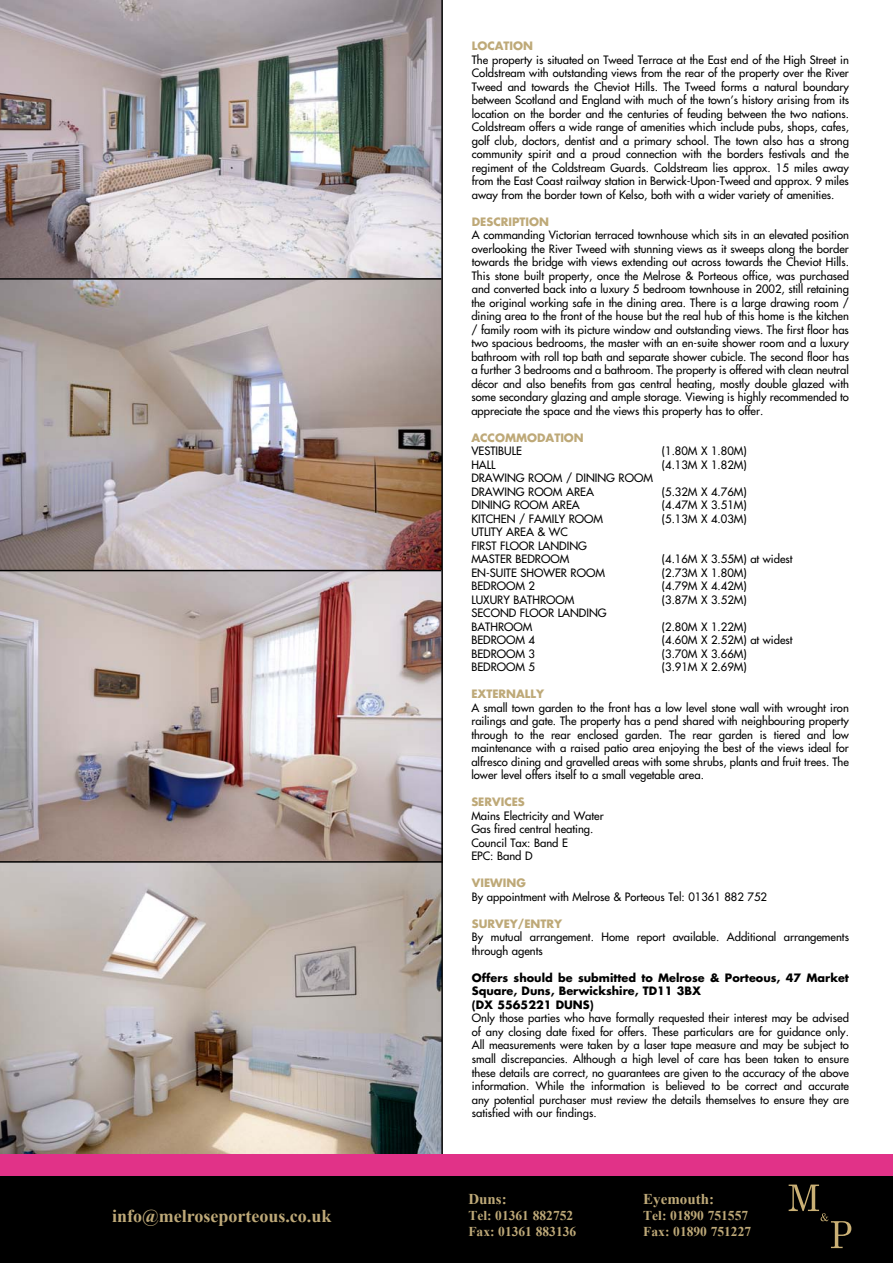
<style>
.page{position:relative;width:893px;height:1263px;background:#fff}
.page>*{position:absolute;margin:0;border:0;box-sizing:border-box;transform-origin:0 0}
.t1{font:700 18px "Times New Roman";color:#bea978}
.t2{font:700 15px "Times New Roman";color:#bea978}
.t3{font:700 13.5px "Times New Roman";color:#bea978}
.text{font:11.25px/13.5px "Futura";color:#000;text-align:justify}
.text-2{font:700 11.25px/13.5px "Futura";color:#000}
.heads{font:700 11.25px "Futura";color:#bea978}
</style>
<div class="page">
<img style="left:0;top:0;width:441px;height:278px">
<img style="left:0;top:280px;width:441px;height:290px">
<img style="left:0;top:571px;width:441px;height:290px">
<svg style="left:0;top:863px;width:441px;height:291px;background:#b3aba5"></svg>
<hr style="left:441px;top:0;width:2px;height:1157px;background:#000">
<hr style="left:0;top:278px;width:441px;height:2px;background:#000">
<hr style="left:0;top:570px;width:441px;height:1px;background:#000">
<hr style="left:0;top:861px;width:442px;height:2px;background:#000">
<div style="left:0;top:1174px;width:893px;height:89px;background:#000"></div>
<div style="left:0;top:1154px;width:893px;height:21px;background:#e13288"></div>
<svg style="left:789px;top:1184px;width:62px;height:64px"></svg>
<div style="left:813px;top:1219px;width:7px;height:37px;background:#000"></div>
<div style="left:784px;top:1218px;width:33px;height:7px;background:#000"></div>
<p class="t1" style="left:112px;top:1203px;width:221px">info@melroseporteous.co.uk</p>
<p class="heads" style="left:472px;top:38px;width:63px">LOCATION</p>
<p class="text" style="left:472px;top:53px;width:379px">The property is situated on Tweed Terrace at the East end of the High Street in Coldstream with outstanding views from the rear of the property over the River Tweed and towards the Cheviot Hills. The Tweed forms a natural boundary between Scotland and England with much of the town’s history arising from its location on the border and the centuries of feuding between the two nations.<br>Coldstream offers a wide range of amenities which include pubs, shops, cafes, golf club, doctors, dentist and a primary school. The town also has a strong community spirit and a proud connection with the borders festivals and the regiment of the Coldstream Guards. Coldstream lies approx. 15 miles away from the East Coast railway station in Berwick-Upon-Tweed and approx. 9 miles away from the border town of Kelso, both with a wider variety of amenities.</p>
<p class="heads" style="left:472px;top:214px;width:79px">DESCRIPTION</p>
<p class="text" style="left:471px;top:228px;width:379px">A commanding Victorian terraced townhouse which sits in an elevated position overlooking the River Tweed with stunning views as it sweeps along the border towards the bridge with views extending out across towards the Cheviot Hills.<br>This stone built property, once the Melrose &amp; Porteous office, was purchased and converted back into a luxury 5 bedroom townhouse in 2002, still retaining the original working safe in the dining area. There is a large drawing room / dining area to the front of the house but the real hub of this home is the kitchen / family room with its picture window and outstanding views. The first floor has two spacious bedrooms, the master with an en-suite shower room and a luxury bathroom with roll top bath and separate shower cubicle. The second floor has a further 3 bedrooms and a bathroom. The property is offered with clean neutral décor and also benefits from gas central heating, mostly double glazed with some secondary glazing and ample storage. Viewing is highly recommended to appreciate the space and the views this property has to offer.</p>
<p class="heads" style="left:471px;top:430px;width:114px">ACCOMMODATION</p>
<p class="text" style="left:471px;top:444px;width:52px">VESTIBULE</p>
<p class="text" style="left:662px;top:444px;width:86px">(1.80M X 1.80M)</p>
<p class="text" style="left:471px;top:458px;width:26px">HALL</p>
<p class="text" style="left:662px;top:458px;width:86px">(4.13M X 1.82M)</p>
<p class="text" style="left:471px;top:471px;width:183px">DRAWING ROOM / DINING ROOM</p>
<p class="text" style="left:471px;top:485px;width:124px">DRAWING ROOM AREA</p>
<p class="text" style="left:662px;top:485px;width:86px">(5.32M X 4.76M)</p>
<p class="text" style="left:471px;top:498px;width:110px">DINING ROOM AREA</p>
<p class="text" style="left:662px;top:498px;width:86px">(4.47M X 3.51M)</p>
<p class="text" style="left:471px;top:512px;width:133px">KITCHEN / FAMILY ROOM</p>
<p class="text" style="left:662px;top:512px;width:86px">(5.13M X 4.03M)</p>
<p class="text" style="left:471px;top:525px;width:98px">UTLITY AREA &amp; WC</p>
<p class="text" style="left:471px;top:539px;width:117px">FIRST FLOOR LANDING</p>
<p class="text" style="left:471px;top:552px;width:99px">MASTER BEDROOM</p>
<p class="text" style="left:662px;top:552px;width:132px">(4.16M X 3.55M) at widest</p>
<p class="text" style="left:471px;top:566px;width:135px">EN-SUITE SHOWER ROOM</p>
<p class="text" style="left:662px;top:566px;width:86px">(2.73M X 1.80M)</p>
<p class="text" style="left:471px;top:579px;width:65px">BEDROOM 2</p>
<p class="text" style="left:662px;top:579px;width:86px">(4.79M X 4.42M)</p>
<p class="text" style="left:471px;top:593px;width:104px">LUXURY BATHROOM</p>
<p class="text" style="left:662px;top:593px;width:86px">(3.87M X 3.52M)</p>
<p class="text" style="left:471px;top:606px;width:137px">SECOND FLOOR LANDING</p>
<p class="text" style="left:471px;top:620px;width:62px">BATHROOM</p>
<p class="text" style="left:662px;top:620px;width:86px">(2.80M X 1.22M)</p>
<p class="text" style="left:471px;top:633px;width:65px">BEDROOM 4</p>
<p class="text" style="left:662px;top:633px;width:132px">(4.60M X 2.52M) at widest</p>
<p class="text" style="left:471px;top:647px;width:65px">BEDROOM 3</p>
<p class="text" style="left:662px;top:647px;width:86px">(3.70M X 3.66M)</p>
<p class="text" style="left:471px;top:660px;width:65px">BEDROOM 5</p>
<p class="text" style="left:662px;top:660px;width:86px">(3.91M X 2.69M)</p>
<p class="heads" style="left:471px;top:686px;width:74px">EXTERNALLY</p>
<p class="text" style="left:471px;top:701px;width:379px">A small town garden to the front has a low level stone wall with wrought iron railings and gate. The property has a pend shared with neighbouring property through to the rear enclosed garden. The rear garden is tiered and low maintenance with a raised patio area enjoying the best of the views ideal for alfresco dining and gravelled areas with some shrubs, plants and fruit trees. The lower level offers itself to a small vegetable area.</p>
<p class="heads" style="left:471px;top:794px;width:55px">SERVICES</p>
<p class="text" style="left:471px;top:809px;width:134px">Mains Electricity and Water</p>
<p class="text" style="left:471px;top:822px;width:124px">Gas fired central heating.</p>
<p class="text" style="left:471px;top:836px;width:98px">Council Tax: Band E</p>
<p class="text" style="left:471px;top:849px;width:63px">EPC: Band D</p>
<p class="heads" style="left:472px;top:875px;width:55px">VIEWING</p>
<p class="text" style="left:472px;top:890px;width:297px">By appointment with Melrose &amp; Porteous Tel: 01361 882 752</p>
<p class="heads" style="left:472px;top:916px;width:92px">SURVEY/ENTRY</p>
<p class="text" style="left:472px;top:930px;width:379px">By mutual arrangement. Home report available. Additional arrangements through agents</p>
<p class="text-2" style="left:472px;top:971px;width:379px">Offers should be submitted to Melrose &amp; Porteous, 47 Market<br>Square, Duns, Berwickshire, TD11 3BX</p>
<p class="text-2" style="left:472px;top:998px;width:123px">(DX 5565221 DUNS)</p>
<p class="text" style="left:472px;top:1011px;width:379px">Only those parties who have formally requested their interest may be advised of any closing date fixed for offers. These particulars are for guidance only.<br>All measurements were taken by a laser tape measure and may be subject to small discrepancies. Although a high level of care has been taken to ensure these details are correct, no guarantees are given to the accuracy of the above information. While the information is believed to be correct and accurate any potential purchaser must review the details themselves to ensure they are satisfied with our findings.</p>
<p class="t2" style="left:468px;top:1188px;width:40px">Duns:</p>
<p class="t3" style="left:468px;top:1206px;width:106px">Tel: 01361 882752</p>
<p class="t3" style="left:468px;top:1222px;width:109px">Fax: 01361 883136</p>
<p class="t2" style="left:643px;top:1188px;width:72px">Eyemouth:</p>
<p class="t3" style="left:643px;top:1206px;width:106px">Tel: 01890 751557</p>
<p class="t3" style="left:643px;top:1222px;width:109px">Fax: 01890 751227</p>
</div>
